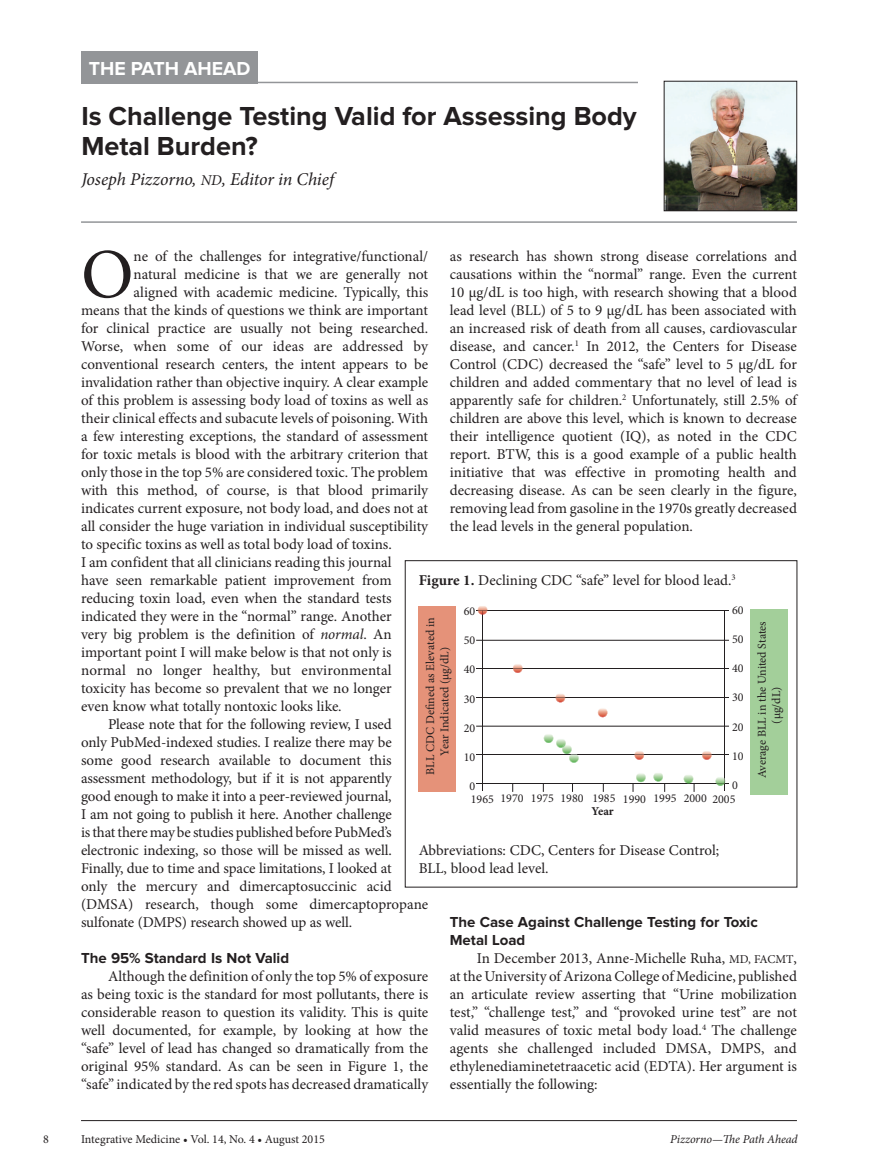
<style>
.page{position:relative;width:878px;height:1175px;background:#fff}
.page>*{position:absolute;margin:0;border:0;box-sizing:border-box;transform-origin:0 0}
.t1{font:70.35px "Minion Pro";color:#231f20}
.t2{font:700 27px/30px "Proxima Nova";color:#231f20}
.t3{font:700 19.5px "Proxima Nova";color:#fff}
.t4{font:italic 18px "Minion Pro";letter-spacing:-.005em;color:#231f20}
.t5{font:15px/18px "Minion Pro";letter-spacing:-.005em;color:#231f20;text-align:justify}
.t6{font:700 15px/18px "Proxima Nova";color:#231f20}
.t7{font:12px/14.4px "Minion Pro";color:#231f20}
.t8{font:italic 12px "Minion Pro";letter-spacing:-.005em;color:#231f20}
.t9{font:700 12px "Minion Pro";color:#231f20}
.s1{font-size:15px}
.s2{font-weight:700}
.s3{font-style:italic}
.s4{font-size:12px}
</style>
<div class="page">
<hr style="left:81px;top:1120px;width:715px;height:1px;background:#231f20">
<hr style="left:81px;top:82px;width:557px;height:1px;background:#939598">
<div style="left:81px;top:51px;width:177px;height:32px;background:#939598"></div>
<hr style="left:81px;top:221px;width:715px;height:2px;background:#939598">
<img style="left:666px;top:83px;width:128px;height:126px">
<div style="left:664px;top:81px;width:132px;height:130px;border:1px solid #231f20"></div>
<div style="left:418px;top:606px;width:37px;height:185px;background:#e59279"></div>
<div style="left:750px;top:610px;width:37px;height:185px;background:#a3cf9a"></div>
<hr style="left:476px;top:610px;width:253px;height:1px;background:#231f20">
<hr style="left:476px;top:640px;width:253px;height:1px;background:#231f20">
<hr style="left:476px;top:668px;width:253px;height:1px;background:#231f20">
<hr style="left:476px;top:697px;width:253px;height:1px;background:#231f20">
<hr style="left:476px;top:726px;width:253px;height:1px;background:#231f20">
<hr style="left:476px;top:754px;width:253px;height:1px;background:#231f20">
<hr style="left:476px;top:783px;width:253px;height:1px;background:#231f20">
<hr style="left:482px;top:610px;width:1px;height:181px;background:#231f20">
<hr style="left:724px;top:610px;width:1px;height:181px;background:#231f20">
<svg style="left:477px;top:606px;width:10px;height:9px"></svg>
<svg style="left:513px;top:664px;width:9px;height:9px"></svg>
<svg style="left:555px;top:694px;width:10px;height:8px"></svg>
<svg style="left:598px;top:708px;width:9px;height:9px"></svg>
<div style="left:405px;top:560px;width:392px;height:327px;border:1px solid #231f20"></div>
<svg style="left:634px;top:751px;width:10px;height:9px"></svg>
<svg style="left:702px;top:751px;width:9px;height:9px"></svg>
<svg style="left:543px;top:734px;width:35px;height:28px"></svg>
<svg style="left:715px;top:777px;width:10px;height:9px"></svg>
<svg style="left:632px;top:773px;width:13px;height:19px"></svg>
<svg style="left:653px;top:773px;width:12px;height:19px"></svg>
<svg style="left:683px;top:775px;width:11px;height:17px"></svg>
<h3 class="t3" style="left:89px;top:57px;width:163px">THE PATH AHEAD</h3>
<h2 class="t2" style="left:81px;top:102px;width:557px">Is Challenge Testing Valid for Assessing Body<br>Metal Burden?</h2>
<p class="t4" style="left:81px;top:167px;width:254px">Joseph Pizzorno, <span class="s1">ND</span>, Editor in Chief</p>
<h1 class="t1" style="left:81px;top:227px;width:54px">O</h1>
<p class="t5" style="left:81px;top:247px;width:348px;text-align:right">ne of the challenges for integrative/functional/<br>natural medicine is that we are generally not<br>aligned with academic medicine. Typically, this<br>means that the kinds of questions we think are important for clinical practice are usually not being researched.<br>Worse, when some of our ideas are addressed by conventional research centers, the intent appears to be invalidation rather than objective inquiry. A clear example of this problem is assessing body load of toxins as well as their clinical effects and subacute levels of poisoning. With a few interesting exceptions, the standard of assessment for toxic metals is blood with the arbitrary criterion that only those in the top 5% are considered toxic. The problem with this method, of course, is that blood primarily indicates current exposure, not body load, and does not at all consider the huge variation in individual susceptibility</p>
<p class="t5" style="left:419px;top:571px;width:318px"><span class="s2">Figure 1.</span> Declining CDC “safe” level for blood lead.<sup>3</sup></p>
<p class="t5" style="left:450px;top:247px;width:348px">as research has shown strong disease correlations and causations within the “normal” range. Even the current 10 μg/dL is too high, with research showing that a blood lead level (BLL) of 5 to 9 μg/dL has been associated with an increased risk of death from all causes, cardiovascular disease, and cancer.<sup>1</sup> In 2012, the Centers for Disease Control (CDC) decreased the “safe” level to 5 μg/dL for children and added commentary that no level of lead is apparently safe for children.<sup>2</sup> Unfortunately, still 2.5% of children are above this level, which is known to decrease their intelligence quotient (IQ), as noted in the CDC report. BTW, this is a good example of a public health initiative that was effective in promoting health and decreasing disease. As can be seen clearly in the figure, removing lead from gasoline in the 1970s greatly decreased the lead levels in the general population.</p>
<p class="t5" style="left:81px;top:535px;width:312px">to specific toxins as well as total body load of toxins.<br>I am confident that all clinicians reading this journal have seen remarkable patient improvement from reducing toxin load, even when the standard tests indicated they were in the “normal” range. Another very big problem is the definition of <span class="s3">normal</span>. An important point I will make below is that not only is normal no longer healthy, but environmental toxicity has become so prevalent that we no longer even know what totally nontoxic looks like.</p>
<p class="t5" style="left:81px;top:715px;width:349px;text-align:left;text-indent:27px">Please note that for the following review, I used<br>only PubMed-indexed studies. I realize there may be<br>some good research available to document this assessment methodology, but if it is not apparently<br>good enough to make it into a peer-reviewed journal,<br>I am not going to publish it here. Another challenge<br>is that there may be studies published before PubMed’s electronic indexing, so those will be missed as well.<br>Finally, due to time and space limitations, I looked at<br>only the mercury and dimercaptosuccinic acid (DMSA) research, though some dimercaptopropane sulfonate (DMPS) research showed up as well.</p>
<p class="t6" style="left:81px;top:949px;width:210px">The 95% Standard Is Not Valid</p>
<p class="t5" style="left:81px;top:967px;width:348px;text-indent:27px">Although the definition of only the top 5% of exposure as being toxic is the standard for most pollutants, there is considerable reason to question its validity. This is quite well documented, for example, by looking at how the “safe” level of lead has changed so dramatically from the original 95% standard. As can be seen in Figure 1, the “safe” indicated by the red spots has decreased dramatically</p>
<p class="t7" style="left:732px;top:602px;width:13px">60</p>
<p class="t7" style="left:732px;top:632px;width:13px">50</p>
<p class="t7" style="left:732px;top:661px;width:13px">40</p>
<p class="t7" style="left:732px;top:690px;width:13px">30</p>
<p class="t7" style="left:732px;top:719px;width:13px">20</p>
<p class="t7" style="left:732px;top:749px;width:13px">10</p>
<p class="t7" style="left:732px;top:778px;width:7px">0</p>
<p class="t7" style="left:464px;top:604px;width:13px">60</p>
<p class="t7" style="left:464px;top:633px;width:13px">50</p>
<p class="t7" style="left:464px;top:662px;width:13px">40</p>
<p class="t7" style="left:464px;top:691px;width:13px">30</p>
<p class="t7" style="left:464px;top:721px;width:13px">20</p>
<p class="t7" style="left:464px;top:750px;width:13px">10</p>
<p class="t7" style="left:469px;top:780px;width:267px;line-height:12px">0<br>1965 1970 1975 1980 1985 1990 1995 2000 2005</p>
<p class="t7" style="left:423px;top:755px;width:140px;text-indent:-19px;rotate:-90deg">BLL CDC Defined as Elevated in<br>Year Indicated (μg/dL)</p>
<p class="t7" style="left:754px;top:723px;width:104px;text-indent:-55px;rotate:-90deg">Average BLL in the United States (μg/dL)</p>
<p class="t9" style="left:591px;top:803px;width:24px">Year</p>
<p class="t5" style="left:418px;top:841px;width:302px">Abbreviations: CDC, Centers for Disease Control;<br>BLL, blood lead level.</p>
<p class="t6" style="left:450px;top:913px;width:309px">The Case Against Challenge Testing for Toxic<br>Metal Load</p>
<p class="t5" style="left:450px;top:949px;width:348px;text-indent:27px">In December 2013, Anne-Michelle Ruha, <span class="s4">MD, FACMT</span>, at the University of Arizona College of Medicine, published an articulate review asserting that “Urine mobilization test,” “challenge test,” and “provoked urine test” are not valid measures of toxic metal body load.<sup>4</sup> The challenge agents she challenged included DMSA, DMPS, and ethylenediaminetetraacetic acid (EDTA). Her argument is essentially the following:</p>
<p class="t7" style="left:43px;top:1132px;width:7px">8</p>
<p class="t7" style="left:81px;top:1132px;width:245px">Integrative Medicine • Vol. 14, No. 4 • August 2015</p>
<p class="t8" style="left:670px;top:1131px;width:129px">Pizzorno—The Path Ahead</p>
</div>
